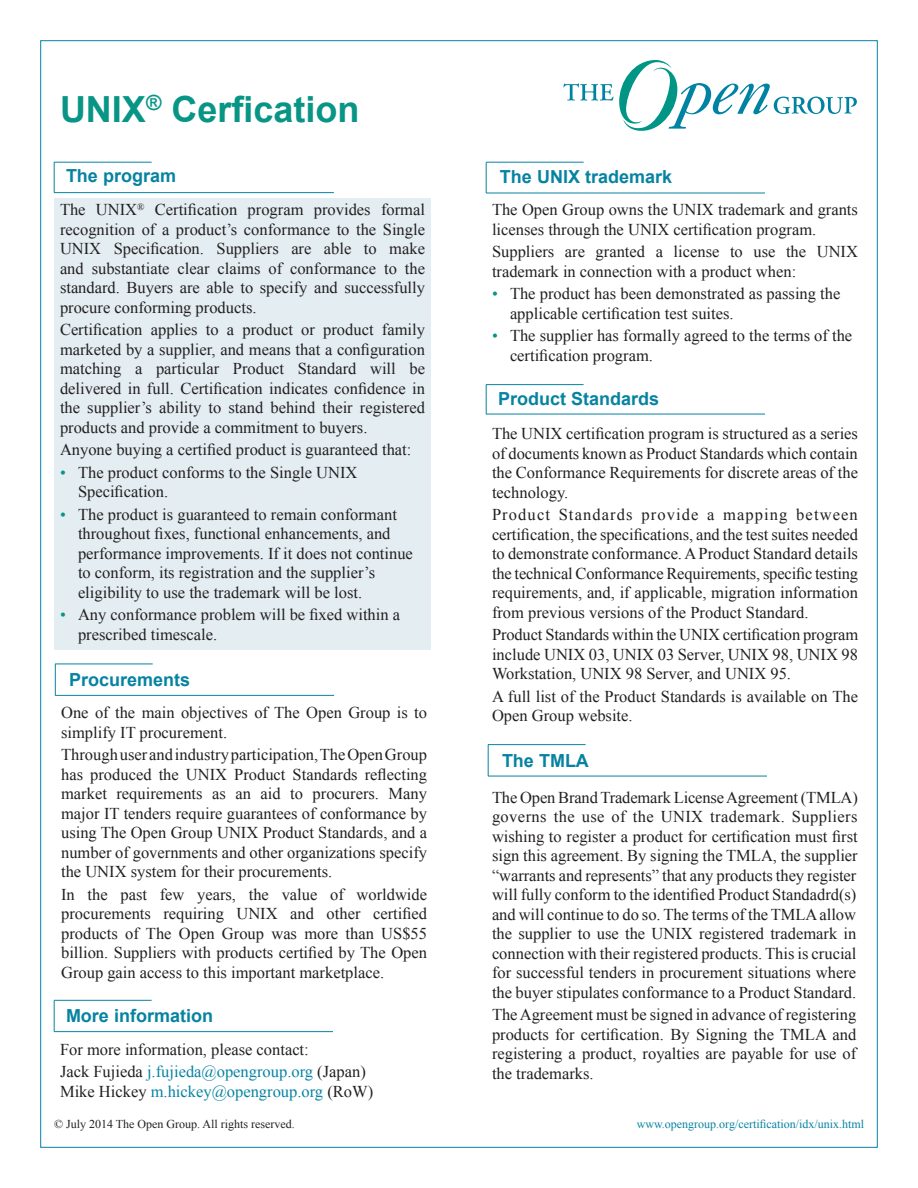
<style>
.page{position:relative;width:918px;height:1188px;background:#fff}
.page>*{position:absolute;margin:0;border:0;box-sizing:border-box;transform-origin:0 0}
.t1{font:700 36px "Arial";color:#089585}
.page_ID{font:700 18px "Arial";color:#0783a2}
.t2{font:16.5px/19.5px "Times New Roman";color:#231f20;text-align:justify}
.t3{font:16.5px/19.5px "Times New Roman";color:#0783a2}
.t4{font:12px "Times New Roman";color:#0783a2}
.t5{font:12px "Times New Roman";color:#231f20}
.s1{color:#089585}
.s2{color:#231f20}
</style>
<div class="page">
<svg style="left:563px;top:60px;width:294px;height:71px"></svg>
<hr style="left:54px;top:192px;width:280px;height:1px;background:#0783a2">
<hr style="left:54px;top:162px;width:1px;height:31px;background:#0783a2">
<div style="left:54px;top:198px;width:377px;height:451px;background:#e3edf2"></div>
<hr style="left:486px;top:193px;width:279px;height:1px;background:#0783a2">
<hr style="left:486px;top:162px;width:1px;height:31px;background:#0783a2">
<hr style="left:486px;top:162px;width:98px;height:1px;background:#0783a2">
<hr style="left:55px;top:695px;width:279px;height:1px;background:#0783a2">
<hr style="left:55px;top:664px;width:1px;height:32px;background:#0783a2">
<hr style="left:55px;top:664px;width:98px;height:1px;background:#0783a2">
<hr style="left:54px;top:1031px;width:279px;height:1px;background:#0783a2">
<hr style="left:54px;top:1000px;width:1px;height:32px;background:#0783a2">
<hr style="left:54px;top:1000px;width:98px;height:1px;background:#0783a2">
<hr style="left:486px;top:414px;width:279px;height:1px;background:#0783a2">
<svg style="left:486px;top:385px;width:1px;height:29px"></svg>
<hr style="left:486px;top:384px;width:98px;height:1px;background:#0783a2">
<hr style="left:54px;top:162px;width:98px;height:1px;background:#0783a2">
<hr style="left:488px;top:776px;width:279px;height:1px;background:#0783a2">
<hr style="left:488px;top:745px;width:1px;height:31px;background:#0783a2">
<hr style="left:488px;top:744px;width:98px;height:1px;background:#0783a2">
<h1 class="t1" style="left:60px;top:86px;width:301px">UNIX<sup>®</sup> Cerfication</h1>
<p class="page_ID" style="left:66px;top:164px;width:112px">The program</p>
<p class="t2" style="left:60px;top:200px;width:367px">The UNIX<sup>®</sup> Certification program provides formal recognition of a product’s conformance to the Single UNIX Specification. Suppliers are able to make and substantiate clear claims of conformance to the standard. Buyers are able to specify and successfully procure conforming products.</p>
<p class="t2" style="left:60px;top:320px;width:367px">Certification applies to a product or product family marketed by a supplier, and means that a configuration matching a particular Product Standard will be delivered in full. Certification indicates confidence in the supplier’s ability to stand behind their registered products and provide a commitment to buyers.</p>
<p class="t2" style="left:60px;top:440px;width:353px">Anyone buying a certified product is guaranteed that:</p>
<p class="t2" style="left:78px;top:462px;width:281px;text-indent:-18px"><span class="s1">•</span> The product conforms to the Single UNIX<br>Specification.</p>
<p class="t2" style="left:78px;top:504px;width:336px;text-align:left;text-indent:-18px"><span class="s1">•</span> The product is guaranteed to remain conformant throughout fixes, functional enhancements, and performance improvements. If it does not continue to conform, its registration and the supplier’s eligibility to use the trademark will be lost.</p>
<p class="t2" style="left:78px;top:605px;width:324px;text-indent:-18px"><span class="s1">•</span> Any conformance problem will be fixed within a prescribed timescale.</p>
<p class="page_ID" style="left:69px;top:668px;width:123px">Procurements</p>
<p class="t2" style="left:61px;top:703px;width:368px">One of the main objectives of The Open Group is to simplify IT procurement.</p>
<p class="t2" style="left:61px;top:745px;width:368px">Through user and industry participation, The Open Group has produced the UNIX Product Standards reflecting market requirements as an aid to procurers. Many major IT tenders require guarantees of conformance by using The Open Group UNIX Product Standards, and a number of governments and other organizations specify the UNIX system for their procurements.</p>
<p class="t2" style="left:61px;top:884px;width:368px">In the past few years, the value of worldwide procurements requiring UNIX and other certified products of The Open Group was more than US$55 billion. Suppliers with products certified by The Open Group gain access to this important marketplace.</p>
<p class="page_ID" style="left:66px;top:1004px;width:149px">More information</p>
<p class="t2" style="left:60px;top:1039px;width:250px">For more information, please contact:</p>
<p class="t3" style="left:60px;top:1062px;width:315px"><span class="s2">Jack Fujieda</span> j.fujieda@opengroup.org <span class="s2">(Japan)<br>Mike Hickey</span> m.hickey@opengroup.org <span class="s2">(RoW)</span></p>
<p class="page_ID" style="left:500px;top:165px;width:174px">The UNIX trademark</p>
<p class="t2" style="left:492px;top:200px;width:368px">The Open Group owns the UNIX trademark and grants licenses through the UNIX certification program.</p>
<p class="t2" style="left:492px;top:242px;width:367px">Suppliers are granted a license to use the UNIX trademark in connection with a product when:</p>
<p class="t2" style="left:510px;top:284px;width:332px;text-indent:-18px"><span class="s1">•</span> The product has been demonstrated as passing the applicable certification test suites.</p>
<p class="t2" style="left:510px;top:326px;width:344px;text-indent:-18px"><span class="s1">•</span> The supplier has formally agreed to the terms of the certification program.</p>
<p class="page_ID" style="left:498px;top:387px;width:163px">Product Standards</p>
<p class="t2" style="left:492px;top:424px;width:368px">The UNIX certification program is structured as a series of documents known as Product Standards which contain the Conformance Requirements for discrete areas of the technology.</p>
<p class="t2" style="left:492px;top:505px;width:368px">Product Standards provide a mapping between certification, the specifications, and the test suites needed to demonstrate conformance. A Product Standard details the technical Conformance Requirements, specific testing requirements, and, if applicable, migration information from previous versions of the Product Standard.</p>
<p class="t2" style="left:492px;top:625px;width:368px">Product Standards within the UNIX certification program include UNIX 03, UNIX 03 Server, UNIX 98, UNIX 98<br>Workstation, UNIX 98 Server, and UNIX 95.</p>
<p class="t2" style="left:492px;top:686px;width:368px">A full list of the Product Standards is available on The<br>Open Group website.</p>
<p class="page_ID" style="left:502px;top:748px;width:88px">The TMLA</p>
<p class="t2" style="left:492px;top:787px;width:367px">The Open Brand Trademark License Agreement (TMLA) governs the use of the UNIX trademark. Suppliers wishing to register a product for certification must first sign this agreement. By signing the TMLA, the supplier “warrants and represents” that any products they register will fully conform to the identified Product Standadrd(s) and will continue to do so. The terms of the TMLA allow the supplier to use the UNIX registered trademark in connection with their registered products. This is crucial for successful tenders in procurement situations where the buyer stipulates conformance to a Product Standard.</p>
<p class="t2" style="left:492px;top:1005px;width:366px">The Agreement must be signed in advance of registering products for certification. By Signing the TMLA and registering a product, royalties are payable for use of the trademarks.</p>
<p class="t5" style="left:54px;top:1116px;width:242px">© July 2014 The Open Group. All rights reserved.</p>
<p class="t4" style="left:637px;top:1116px;width:229px">www.opengroup.org/certification/idx/unix.html</p>
</div>
